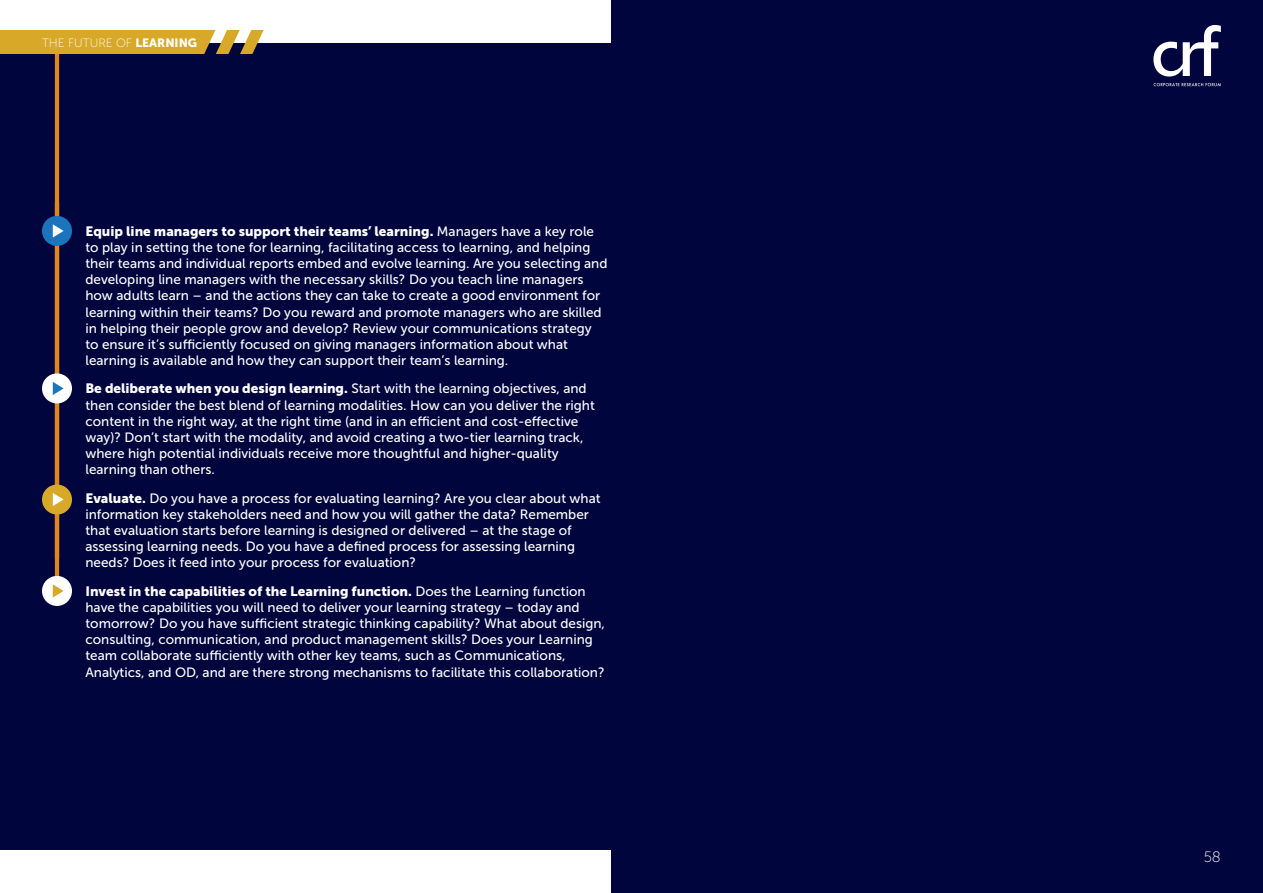
<style>
.page{position:relative;width:1263px;height:893px;background:#00053e}
.page>*{position:absolute;margin:0;border:0;box-sizing:border-box;transform-origin:0 0}
.t1{font:15px "Museo Sans 100";color:#fff}
.t2{font:13.5px/16.2px "Museo Sans 500";color:#fff}
.t3{font:13.5px "Museo Sans 900";color:#fff}
.t4{font:12px "Museo Sans 100";color:#fff}
.s1{font-family:"Museo Sans 900"}
.s2{font-family:"Museo Sans 500"}
</style>
<div class="page">
<div style="left:0;top:0;width:610px;height:42px;background:#fff"></div>
<div style="left:0;top:851px;width:610px;height:42px;background:#fff"></div>
<svg style="left:1153px;top:25px;width:68px;height:52px"></svg>
<svg style="left:1153px;top:83px;width:68px;height:3px"></svg>
<svg style="left:0;top:30px;width:264px;height:24px;background:#cea434"></svg>
<hr style="left:55px;top:54px;width:4px;height:537px;background:#df861e">
<div style="left:42px;top:576px;width:30px;height:30px;background:#fff;border-radius:50%"></div>
<svg style="left:53px;top:584px;width:11px;height:13px"></svg>
<div style="left:42px;top:373px;width:30px;height:30px;background:#fff;border-radius:50%"></div>
<svg style="left:53px;top:382px;width:11px;height:13px"></svg>
<div style="left:42px;top:216px;width:30px;height:30px;background:#1c75bc;border-radius:50%"></div>
<svg style="left:53px;top:224px;width:11px;height:13px"></svg>
<div style="left:42px;top:485px;width:30px;height:30px;background:#d8a928;border-radius:50%"></div>
<svg style="left:53px;top:493px;width:11px;height:13px"></svg>
<p class="t4" style="left:42px;top:36px;width:157px">THE FUTURE OF <span class="s1">LEARNING</span></p>
<p class="t3" style="left:85px;top:223px;width:510px">Equip line managers to support their teams’ learning. <span class="s2">Managers have a key role</span></p>
<p class="t2" style="left:85px;top:239px;width:523px">to play in setting the tone for learning, facilitating access to learning, and helping their teams and individual reports embed and evolve learning. Are you selecting and developing line managers with the necessary skills? Do you teach line managers how adults learn – and the actions they can take to create a good environment for learning within their teams? Do you reward and promote managers who are skilled in helping their people grow and develop? Review your communications strategy to ensure it’s sufficiently focused on giving managers information about what learning is available and how they can support their team’s learning.</p>
<p class="t3" style="left:85px;top:381px;width:503px">Be deliberate when you design learning. <span class="s2">Start with the learning objectives, and</span></p>
<p class="t2" style="left:85px;top:397px;width:511px">then consider the best blend of learning modalities. How can you deliver the right content in the right way, at the right time (and in an efficient and cost-effective way)? Don’t start with the modality, and avoid creating a two-tier learning track, where high potential individuals receive more thoughtful and higher-quality learning than others.</p>
<p class="t2" style="left:85px;top:490px;width:517px"><span class="s1">Evaluate.</span> Do you have a process for evaluating learning? Are you clear about what information key stakeholders need and how you will gather the data? Remember that evaluation starts before learning is designed or delivered – at the stage of assessing learning needs. Do you have a defined process for assessing learning needs? Does it feed into your process for evaluation?</p>
<p class="t3" style="left:85px;top:583px;width:502px">Invest in the capabilities of the Learning function. <span class="s2">Does the Learning function</span></p>
<p class="t2" style="left:85px;top:599px;width:521px">have the capabilities you will need to deliver your learning strategy – today and tomorrow? Do you have sufficient strategic thinking capability? What about design, consulting, communication, and product management skills? Does your Learning team collaborate sufficiently with other key teams, such as Communications, Analytics, and OD, and are there strong mechanisms to facilitate this collaboration?</p>
<p class="t1" style="left:1204px;top:849px;width:19px">58</p>
</div>
